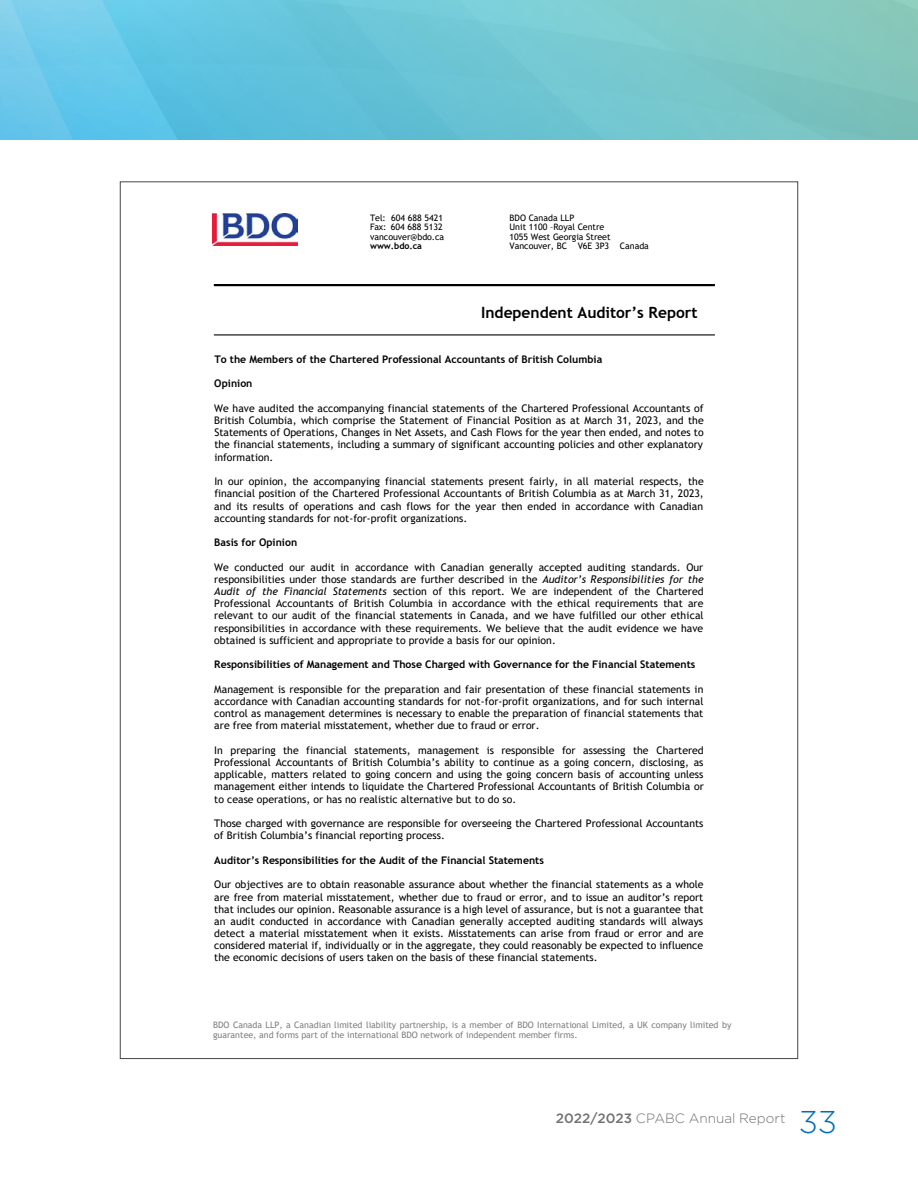
<style>
.page{position:relative;width:918px;height:1188px;background:#fff}
.page>*{position:absolute;margin:0;border:0;box-sizing:border-box;transform-origin:0 0}
.t1{font:300 31.5px "Gotham";color:#006fba}
.t2{font:700 15.6px "Trebuchet MS";color:#000}
.t3{font:300 13.5px "Gotham";letter-spacing:.005em;color:#717073}
.t4{font:10.5px/12.1px "Trebuchet MS";color:#000;text-align:justify}
.t5{font:700 10.5px "Trebuchet MS";color:#000}
.t6{font:8.85px/10.2px "Trebuchet MS";color:#808080}
.t7{font:8.85px/9.4px "Trebuchet MS";color:#000}
.s1{font-weight:700}
.s2{font-style:italic}
.s3{font-weight:500}
</style>
<div class="page">
<svg style="left:0;top:0;width:918px;height:140px;background:#6fc5d4"></svg>
<hr style="left:214px;top:284px;width:501px;height:2px;background:#000">
<hr style="left:214px;top:334px;width:501px;height:1px;background:#000">
<img style="left:212px;top:213px;width:86px;height:33px">
<p class="t7" style="left:370px;top:213px;width:76px">Tel: 604 688 5421<br>Fax: 604 688 5132 vancouver@bdo.ca <span class="s1">www.bdo.ca</span></p>
<p class="t7" style="left:510px;top:213px;width:141px">BDO Canada LLP<br>Unit 1100 –Royal Centre<br>1055 West Georgia Street<br>Vancouver, BC V6E 3P3 Canada</p>
<p class="t2" style="left:481px;top:302px;width:218px">Independent Auditor’s Report</p>
<p class="t5" style="left:214px;top:353px;width:390px">To the Members of the Chartered Professional Accountants of British Columbia</p>
<p class="t5" style="left:214px;top:377px;width:40px">Opinion</p>
<p class="t4" style="left:214px;top:402px;width:491px">We have audited the accompanying financial statements of the Chartered Professional Accountants of British Columbia, which comprise the Statement of Financial Position as at March 31, 2023, and the Statements of Operations, Changes in Net Assets, and Cash Flows for the year then ended, and notes to the financial statements, including a summary of significant accounting policies and other explanatory information.</p>
<p class="t4" style="left:214px;top:475px;width:491px">In our opinion, the accompanying financial statements present fairly, in all material respects, the financial position of the Chartered Professional Accountants of British Columbia as at March 31, 2023, and its results of operations and cash flows for the year then ended in accordance with Canadian accounting standards for not-for-profit organizations.</p>
<p class="t5" style="left:214px;top:536px;width:84px">Basis for Opinion</p>
<p class="t4" style="left:214px;top:561px;width:491px">We conducted our audit in accordance with Canadian generally accepted auditing standards. Our responsibilities under those standards are further described in the <span class="s2">Auditor’s Responsibilities for the Audit of the Financial Statements</span> section of this report. We are independent of the Chartered Professional Accountants of British Columbia in accordance with the ethical requirements that are relevant to our audit of the financial statements in Canada, and we have fulfilled our other ethical responsibilities in accordance with these requirements. We believe that the audit evidence we have obtained is sufficient and appropriate to provide a basis for our opinion.</p>
<p class="t5" style="left:214px;top:658px;width:483px">Responsibilities of Management and Those Charged with Governance for the Financial Statements</p>
<p class="t4" style="left:214px;top:683px;width:491px">Management is responsible for the preparation and fair presentation of these financial statements in accordance with Canadian accounting standards for not-for-profit organizations, and for such internal control as management determines is necessary to enable the preparation of financial statements that are free from material misstatement, whether due to fraud or error.</p>
<p class="t4" style="left:214px;top:744px;width:491px">In preparing the financial statements, management is responsible for assessing the Chartered Professional Accountants of British Columbia’s ability to continue as a going concern, disclosing, as applicable, matters related to going concern and using the going concern basis of accounting unless management either intends to liquidate the Chartered Professional Accountants of British Columbia or to cease operations, or has no realistic alternative but to do so.</p>
<p class="t4" style="left:214px;top:817px;width:491px">Those charged with governance are responsible for overseeing the Chartered Professional Accountants of British Columbia’s financial reporting process.</p>
<p class="t5" style="left:214px;top:854px;width:331px">Auditor’s Responsibilities for the Audit of the Financial Statements</p>
<p class="t4" style="left:214px;top:878px;width:491px">Our objectives are to obtain reasonable assurance about whether the financial statements as a whole are free from material misstatement, whether due to fraud or error, and to issue an auditor’s report that includes our opinion. Reasonable assurance is a high level of assurance, but is not a guarantee that an audit conducted in accordance with Canadian generally accepted auditing standards will always detect a material misstatement when it exists. Misstatements can arise from fraud or error and are considered material if, individually or in the aggregate, they could reasonably be expected to influence the economic decisions of users taken on the basis of these financial statements.</p>
<p class="t6" style="left:213px;top:1020px;width:520px">BDO Canada LLP, a Canadian limited liability partnership, is a member of BDO International Limited, a UK company limited by guarantee, and forms part of the international BDO network of independent member firms.</p>
<p class="t3" style="left:556px;top:1109px;width:231px"><span class="s3">2022/2023</span> CPABC Annual Report</p>
<h1 class="t1" style="left:799px;top:1102px;width:40px">33</h1>
</div>
